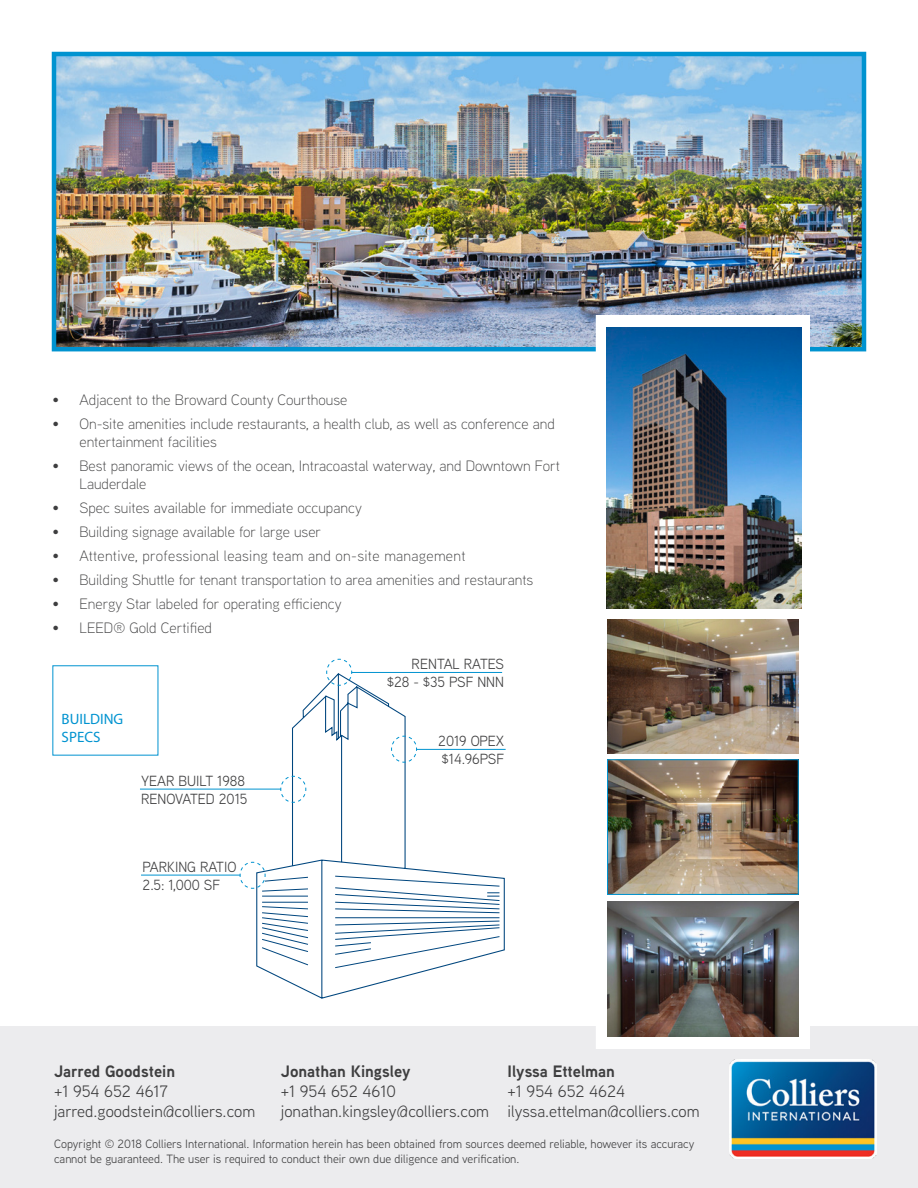
<style>
.page{position:relative;width:918px;height:1188px;background:#fff}
.page>*{position:absolute;margin:0;border:0;box-sizing:border-box;transform-origin:0 0}
.t1{font:16.5px "Aaux Next";color:#3e3e3f}
.t2{font:700 16.5px "Aaux Next";color:#3e3e3f}
.t3{font:300 15px/18px "Aaux Next";color:#3e3e3f}
.t4{font:300 15px "Aaux Next";letter-spacing:.02em;color:#3e3e3f}
.t5{font:15px "Myriad Pro";color:#0093d0}
.t6{font:14.7px "Aaux Next";color:#3e3e3f;scale:.96 1}
.t7{font:12px/14.4px "Aaux Next";color:#3e3e3f}
</style>
<div class="page">
<img style="left:57px;top:57px;width:804px;height:289px">
<div style="left:52px;top:52px;width:814px;height:299px;border:4px solid #0093d0"></div>
<div style="left:0;top:1026px;width:918px;height:162px;background:#ececee"></div>
<img style="left:729px;top:1059px;width:148px;height:100px">
<div style="left:596px;top:315px;width:214px;height:734px;background:#fff"></div>
<img style="left:608px;top:619px;width:190px;height:135px">
<img style="left:608px;top:902px;width:191px;height:135px">
<img style="left:609px;top:761px;width:188px;height:132px">
<div style="left:607px;top:759px;width:192px;height:136px;border:1px solid #0093d0"></div>
<svg style="left:255px;top:672px;width:250px;height:327px"></svg>
<svg style="left:239px;top:861px;width:261px;height:107px"></svg>
<hr style="left:141px;top:875px;width:99px;height:1px;background:#0093d0">
<svg style="left:280px;top:775px;width:27px;height:28px"></svg>
<hr style="left:140px;top:789px;width:141px;height:1px;background:#0093d0">
<svg style="left:326px;top:658px;width:27px;height:28px"></svg>
<hr style="left:351px;top:672px;width:151px;height:1px;background:#0093d0">
<svg style="left:391px;top:735px;width:26px;height:28px"></svg>
<hr style="left:416px;top:749px;width:90px;height:1px;background:#0093d0">
<img style="left:606px;top:327px;width:195px;height:281px">
<p class="t3" style="left:52px;top:391px;width:297px">• Adjacent to the Broward County Courthouse</p>
<p class="t3" style="left:79px;top:415px;width:477px;text-indent:-27px">• On-site amenities include restaurants, a health club, as well as conference and entertainment facilities</p>
<p class="t3" style="left:79px;top:457px;width:482px;text-indent:-27px">• Best panoramic views of the ocean, Intracoastal waterway, and Downtown Fort<br>Lauderdale</p>
<p class="t3" style="left:52px;top:499px;width:311px">• Spec suites available for immediate occupancy</p>
<p class="t3" style="left:52px;top:523px;width:270px">• Building signage available for large user</p>
<p class="t4" style="left:52px;top:546px;width:415px">• Attentive, professional leasing team and on-site management</p>
<p class="t3" style="left:52px;top:571px;width:482px">• Building Shuttle for tenant transportation to area amenities and restaurants</p>
<p class="t3" style="left:52px;top:595px;width:291px">• Energy Star labeled for operating efficiency</p>
<p class="t3" style="left:52px;top:619px;width:161px">• LEED® Gold Certified</p>
<p class="t5" style="left:62px;top:710px;width:63px">BUILDING</p>
<p class="t5" style="left:62px;top:728px;width:40px">SPECS</p>
<p class="t6" style="left:141px;top:771px;width:110px">YEAR BUILT 1988</p>
<p class="t6" style="left:141px;top:789px;width:112px">RENOVATED 2015</p>
<p class="t6" style="left:143px;top:857px;width:99px">PARKING RATIO</p>
<p class="t6" style="left:143px;top:875px;width:82px">2.5: 1,000 SF</p>
<p class="t6" style="left:412px;top:654px;width:98px">RENTAL RATES</p>
<p class="t6" style="left:387px;top:672px;width:124px">$28 - $35 PSF NNN</p>
<p class="t6" style="left:438px;top:731px;width:70px">2019 OPEX</p>
<p class="t6" style="left:442px;top:749px;width:67px">$14.96PSF</p>
<p class="t2" style="left:54px;top:1060px;width:123px">Jarred Goodstein</p>
<p class="t1" style="left:54px;top:1080px;width:115px">+1 954 652 4617</p>
<p class="t1" style="left:54px;top:1100px;width:203px">jarred.goodstein@colliers.com</p>
<p class="t2" style="left:281px;top:1060px;width:131px">Jonathan Kingsley</p>
<p class="t1" style="left:281px;top:1080px;width:117px">+1 954 652 4610</p>
<p class="t1" style="left:281px;top:1100px;width:210px">jonathan.kingsley@colliers.com</p>
<p class="t2" style="left:508px;top:1060px;width:109px">Ilyssa Ettelman</p>
<p class="t1" style="left:508px;top:1080px;width:119px">+1 954 652 4624</p>
<p class="t1" style="left:508px;top:1100px;width:193px">ilyssa.ettelman@colliers.com</p>
<p class="t7" style="left:54px;top:1137px;width:642px">Copyright © 2018 Colliers International. Information herein has been obtained from sources deemed reliable, however its accuracy cannot be guaranteed. The user is required to conduct their own due diligence and verification.</p>
</div>
